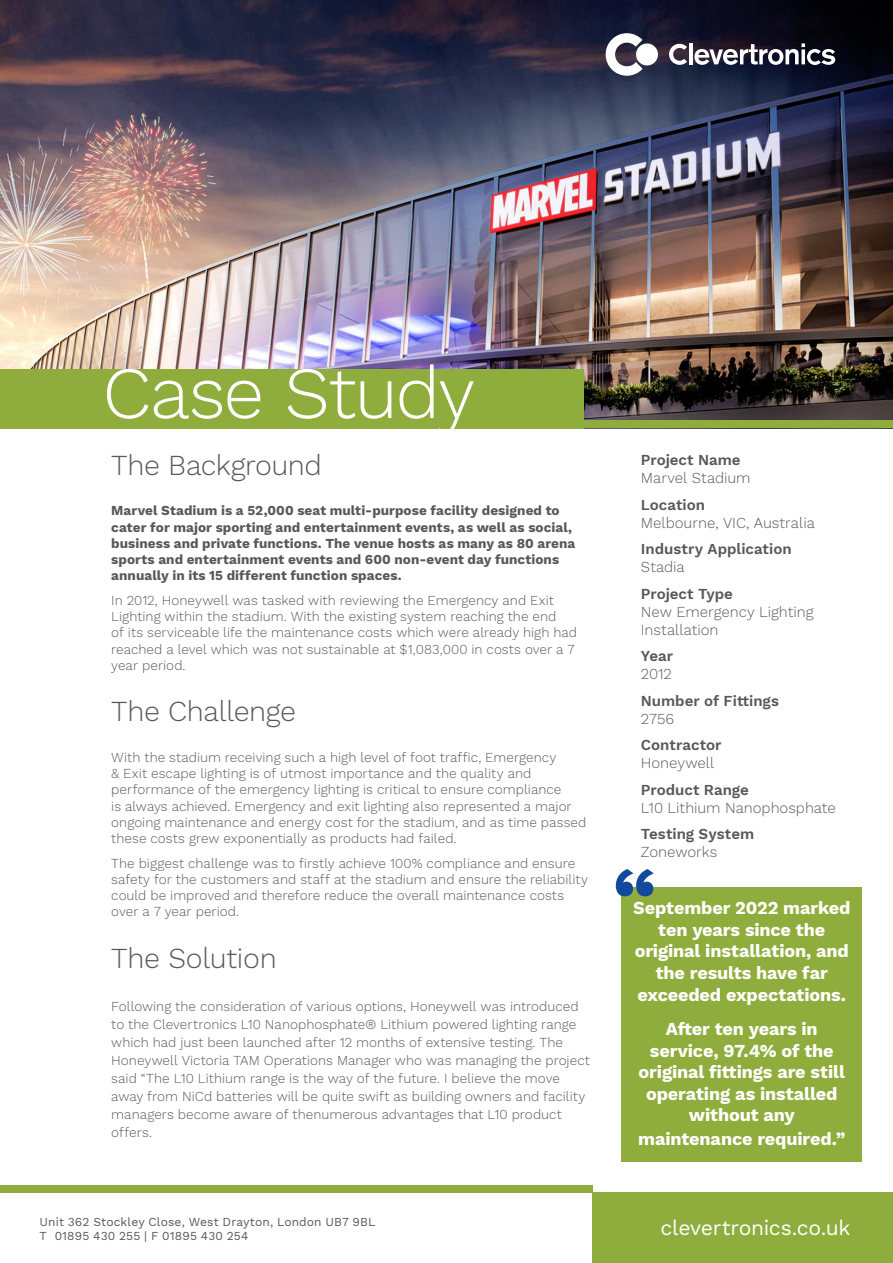
<style>
.page{position:relative;width:893px;height:1263px;background:#fff}
.page>*{position:absolute;margin:0;border:0;box-sizing:border-box;transform-origin:0 0}
.Page_Title{font:700 82.8px "Work Sans";color:#10499e}
.t1{font:300 73.5px "Work Sans";letter-spacing:-.025em;color:#fff}
.Body_Copy{font:300 28.5px "Work Sans";letter-spacing:-.01em;color:#57585a}
.t2{font:21px "Work Sans";letter-spacing:-.015em;color:#fff}
.Page_Title-2{font:700 18px/21.6px "Work Sans";letter-spacing:-.005em;color:#fff;text-align:center}
.Bold_Copy{font:300 15px/18px "Work Sans";letter-spacing:-.005em;color:#57585a}
.Bold_Copy-2{font:600 15px/18px "Work Sans";color:#57585a}
.Body_Copy-2{font:300 13.5px/16.2px "Work Sans";color:#57585a}
.Body_Copy-3{font:700 13.5px/16.2px "Work Sans";letter-spacing:.005em;color:#57585a}
.Body_Copy-4{font:12px/14.4px "Work Sans";letter-spacing:.01em;color:#57585a}
.s1{font-weight:600}
.s2{font-weight:300}
</style>
<div class="page">
<img style="left:0;top:0;width:893px;height:420px">
<div style="left:0;top:369px;width:584px;height:59px;background:#8fad3d"></div>
<div style="left:0;top:1185px;width:592px;height:8px;background:#8fad3d"></div>
<div style="left:542px;top:420px;width:351px;height:8px;background:#8fad3d"></div>
<div style="left:592px;top:1193px;width:301px;height:70px;background:#8fad3d"></div>
<div style="left:636px;top:44px;width:22px;height:21px;background:#fff;border-radius:50%"></div>
<svg style="left:606px;top:33px;width:37px;height:43px"></svg>
<svg style="left:669px;top:44px;width:18px;height:21px"></svg>
<hr style="left:689px;top:43px;width:3px;height:21px;background:#fff">
<svg style="left:694px;top:43px;width:141px;height:22px"></svg>
<div style="left:621px;top:887px;width:241px;height:274px;background:#8fad3d"></div>
<p class="t1" style="left:102px;top:350px;width:374px">Case Study</p>
<p class="Body_Copy" style="left:111px;top:448px;width:212px">The Background</p>
<p class="Body_Copy-3" style="left:111px;top:503px;width:466px">Marvel Stadium is a 52,000 seat multi-purpose facility designed to cater for major sporting and entertainment events, as well as social, business and private functions. The venue hosts as many as 80 arena sports and entertainment events and 600 non-event day functions annually in its 15 different function spaces.</p>
<p class="Body_Copy-2" style="left:111px;top:593px;width:467px">In 2012, Honeywell was tasked with reviewing the Emergency and Exit Lighting within the stadium. With the existing system reaching the end<br>of its serviceable life the maintenance costs which were already high had reached a level which was not sustainable at $1,083,000 in costs over a 7 year period.</p>
<p class="Body_Copy" style="left:111px;top:695px;width:186px">The Challenge</p>
<p class="Body_Copy-2" style="left:111px;top:750px;width:477px">With the stadium receiving such a high level of foot traffic, Emergency<br>&amp; Exit escape lighting is of utmost importance and the quality and performance of the emergency lighting is critical to ensure compliance<br>is always achieved. Emergency and exit lighting also represented a major ongoing maintenance and energy cost for the stadium, and as time passed these costs grew exponentially as products had failed.</p>
<p class="Body_Copy-2" style="left:111px;top:856px;width:478px">The biggest challenge was to firstly achieve 100% compliance and ensure safety for the customers and staff at the stadium and ensure the reliability could be improved and therefore reduce the overall maintenance costs over a 7 year period.</p>
<p class="Body_Copy" style="left:111px;top:941px;width:167px">The Solution</p>
<p class="Body_Copy-2" style="left:111px;top:997px;width:480px;line-height:18px">Following the consideration of various options, Honeywell was introduced to the Clevertronics L10 Nanophosphate® Lithium powered lighting range which had just been launched after 12 months of extensive testing. The Honeywell Victoria TAM Operations Manager who was managing the project said “The L10 Lithium range is the way of the future. I believe the move away from NiCd batteries will be quite swift as building owners and facility managers become aware of thenumerous advantages that L10 product offers.</p>
<p class="Bold_Copy" style="left:641px;top:452px;width:111px"><span class="s1">Project Name<br></span>Marvel Stadium</p>
<p class="Bold_Copy" style="left:641px;top:496px;width:175px"><span class="s1">Location<br></span>Melbourne, VIC, Australia</p>
<p class="Bold_Copy-2" style="left:641px;top:541px;width:152px">Industry Application<br><span class="s2">Stadia</span></p>
<p class="Bold_Copy" style="left:641px;top:585px;width:174px"><span class="s1">Project Type<br></span>New Emergency Lighting<br>Installation</p>
<p class="Bold_Copy-2" style="left:641px;top:648px;width:34px">Year<br><span class="s2">2012</span></p>
<p class="Bold_Copy-2" style="left:641px;top:692px;width:140px">Number of Fittings<br><span class="s2">2756</span></p>
<p class="Bold_Copy-2" style="left:641px;top:737px;width:82px">Contractor<br><span class="s2">Honeywell</span></p>
<p class="Bold_Copy" style="left:641px;top:781px;width:196px"><span class="s1">Product Range<br></span>L10 Lithium Nanophosphate</p>
<p class="Bold_Copy-2" style="left:641px;top:826px;width:115px">Testing System<br><span class="s2">Zoneworks</span></p>
<p class="Page_Title" style="left:612px;top:850px;width:46px">“</p>
<p class="Page_Title-2" style="left:633px;top:898px;width:219px">September 2022 marked ten years since the original installation, and the results have far exceeded expectations.</p>
<p class="Page_Title-2" style="left:639px;top:1019px;width:208px">After ten years in service, 97.4% of the original fittings are still operating as installed without any</p>
<p class="Page_Title-2" style="left:638px;top:1129px;width:209px">maintenance required.”</p>
<p class="Body_Copy-4" style="left:40px;top:1215px;width:337px">Unit 362 Stockley Close, West Drayton, London UB7 9BL<br>T 01895 430 255 | F 01895 430 254</p>
<p class="t2" style="left:660px;top:1215px;width:191px">clevertronics.co.uk</p>
</div>
